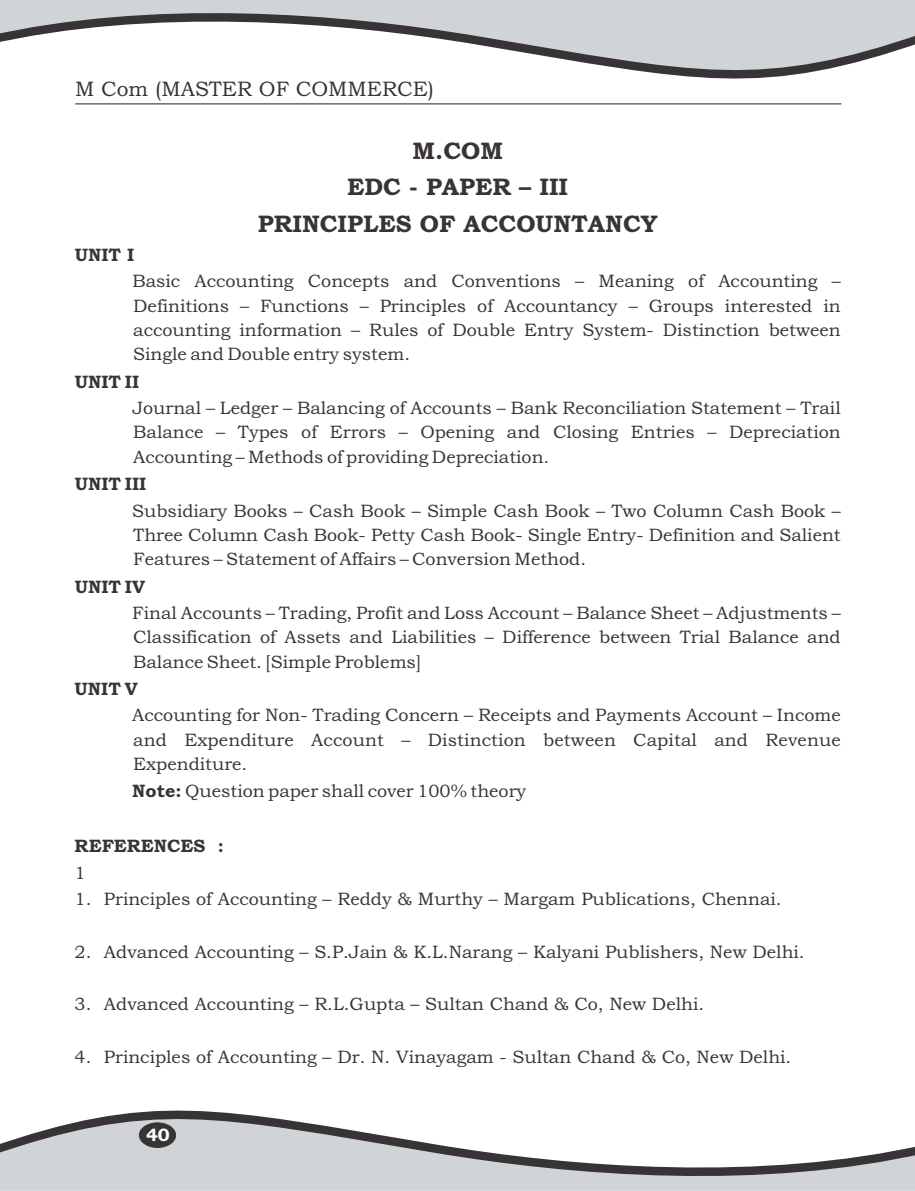
<style>
.page{position:relative;width:915px;height:1191px;background:#fff}
.page>*{position:absolute;margin:0;border:0;box-sizing:border-box;transform-origin:0 0}
.t1{font:700 24px/36.6px "Bookman Old Style";color:#383336;text-align:center}
.t2{font:21px "Bookman Old Style";color:#383336}
.t3{font:18px/24.3px "Bookman Old Style";color:#383336;text-align:justify}
.t4{font:700 18px "Bookman Old Style";color:#383336}
.t5{font:700 18px "Bookman Old Style";color:#fff}
.s1{font-weight:700}
</style>
<div class="page">
<svg style="left:0;top:0;width:914px;height:79px;fill:#d1d4d6"></svg>
<svg style="left:0;top:1110px;width:914px;height:80px;fill:#d1d4d6"></svg>
<hr style="left:75px;top:103px;width:766px;height:1px;background:#383336">
<div style="left:139px;top:1122px;width:37px;height:25px;background:#383336;border:1px solid #383336;border-radius:50%"></div>
<p class="t2" style="left:75px;top:81px;width:360px">M Com (MASTER OF COMMERCE)</p>
<h1 class="t1" style="left:258px;top:134px;width:401px">M.COM<br>EDC - PAPER – III<br>PRINCIPLES OF ACCOUNTANCY</h1>
<p class="t4" style="left:75px;top:248px;width:61px">UNIT I</p>
<p class="t3" style="left:132px;top:271px;width:709px">Basic Accounting Concepts and Conventions – Meaning of Accounting – Definitions – Functions – Principles of Accountancy – Groups interested in accounting information – Rules of Double Entry System- Distinction between Single and Double entry system.</p>
<p class="t4" style="left:75px;top:375px;width:66px">UNIT II</p>
<p class="t3" style="left:132px;top:397px;width:709px">Journal – Ledger – Balancing of Accounts – Bank Reconciliation Statement – Trail Balance – Types of Errors – Opening and Closing Entries – Depreciation Accounting – Methods of providing Depreciation.</p>
<p class="t4" style="left:75px;top:477px;width:73px">UNIT III</p>
<p class="t3" style="left:132px;top:500px;width:709px">Subsidiary Books – Cash Book – Simple Cash Book – Two Column Cash Book – Three Column Cash Book- Petty Cash Book- Single Entry- Definition and Salient Features – Statement of Affairs – Conversion Method.</p>
<p class="t4" style="left:75px;top:579px;width:72px">UNIT IV</p>
<p class="t3" style="left:132px;top:602px;width:709px">Final Accounts – Trading, Profit and Loss Account – Balance Sheet – Adjustments – Classification of Assets and Liabilities – Difference between Trial Balance and Balance Sheet. [Simple Problems]</p>
<p class="t4" style="left:75px;top:682px;width:65px">UNIT V</p>
<p class="t3" style="left:132px;top:704px;width:709px">Accounting for Non- Trading Concern – Receipts and Payments Account – Income and Expenditure Account – Distinction between Capital and Revenue Expenditure.</p>
<p class="t3" style="left:132px;top:780px;width:395px"><span class="s1">Note:</span> Question paper shall cover 100% theory</p>
<p class="t4" style="left:75px;top:839px;width:151px">REFERENCES :</p>
<p class="t3" style="left:75px;top:862px;width:13px">1</p>
<p class="t3" style="left:75px;top:888px;width:708px">1. Principles of Accounting – Reddy &amp; Murthy – Margam Publications, Chennai.</p>
<p class="t3" style="left:75px;top:941px;width:731px">2. Advanced Accounting – S.P.Jain &amp; K.L.Narang – Kalyani Publishers, New Delhi.</p>
<p class="t3" style="left:75px;top:993px;width:631px">3. Advanced Accounting – R.L.Gupta – Sultan Chand &amp; Co, New Delhi.</p>
<p class="t3" style="left:75px;top:1046px;width:718px">4. Principles of Accounting – Dr. N. Vinayagam - Sultan Chand &amp; Co, New Delhi.</p>
<p class="t5" style="left:146px;top:1128px;width:25px">40</p>
</div>
